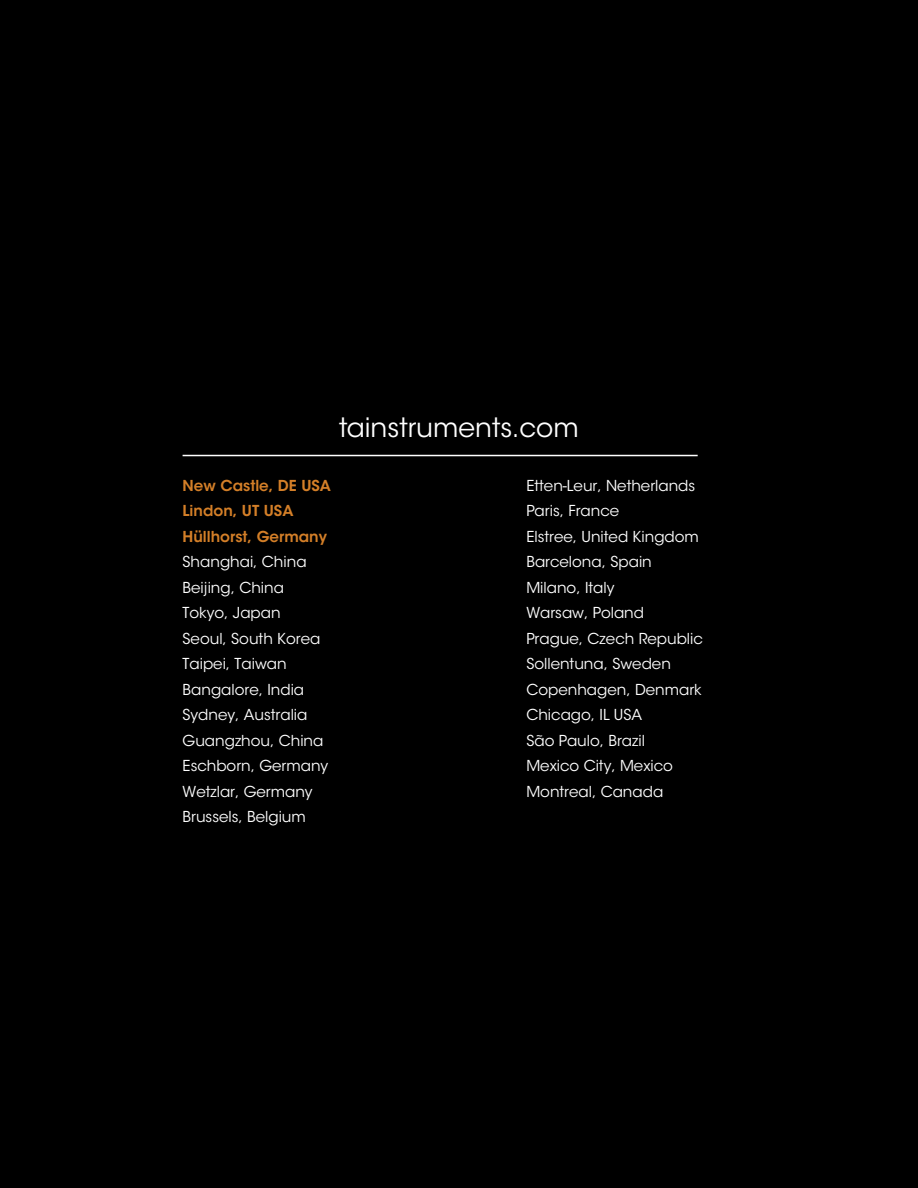
<style>
.page{position:relative;width:918px;height:1188px;background:#000}
.page>*{position:absolute;margin:0;border:0;box-sizing:border-box;transform-origin:0 0}
.t1{font:26.55px "ITC Avant Garde Std";color:#fff}
.t2{font:15px/25.5px "ITC Avant Garde Std";color:#fff}
.t3{font:600 15px/25.5px "ITC Avant Garde Std";color:#d47f28}
</style>
<div class="page">
<hr style="left:183px;top:455px;width:515px;height:1px;background:#fff">
<h1 class="t1" style="left:339px;top:411px;width:241px">tainstruments.com</h1>
<p class="t3" style="left:183px;top:472px;width:150px">New Castle, DE USA<br>Lindon, UT USA<br>Hüllhorst, Germany</p>
<p class="t2" style="left:183px;top:549px;width:147px">Shanghai, China<br>Beijing, China<br>Tokyo, Japan<br>Seoul, South Korea<br>Taipei, Taiwan<br>Bangalore, India<br>Sydney, Australia<br>Guangzhou, China<br>Eschborn, Germany<br>Wetzlar, Germany<br>Brussels, Belgium</p>
<p class="t2" style="left:526px;top:473px;width:178px">Etten-Leur, Netherlands<br>Paris, France<br>Elstree, United Kingdom<br>Barcelona, Spain<br>Milano, Italy<br>Warsaw, Poland<br>Prague, Czech Republic<br>Sollentuna, Sweden<br>Copenhagen, Denmark<br>Chicago, IL USA<br>São Paulo, Brazil<br>Mexico City, Mexico<br>Montreal, Canada</p>
</div>
